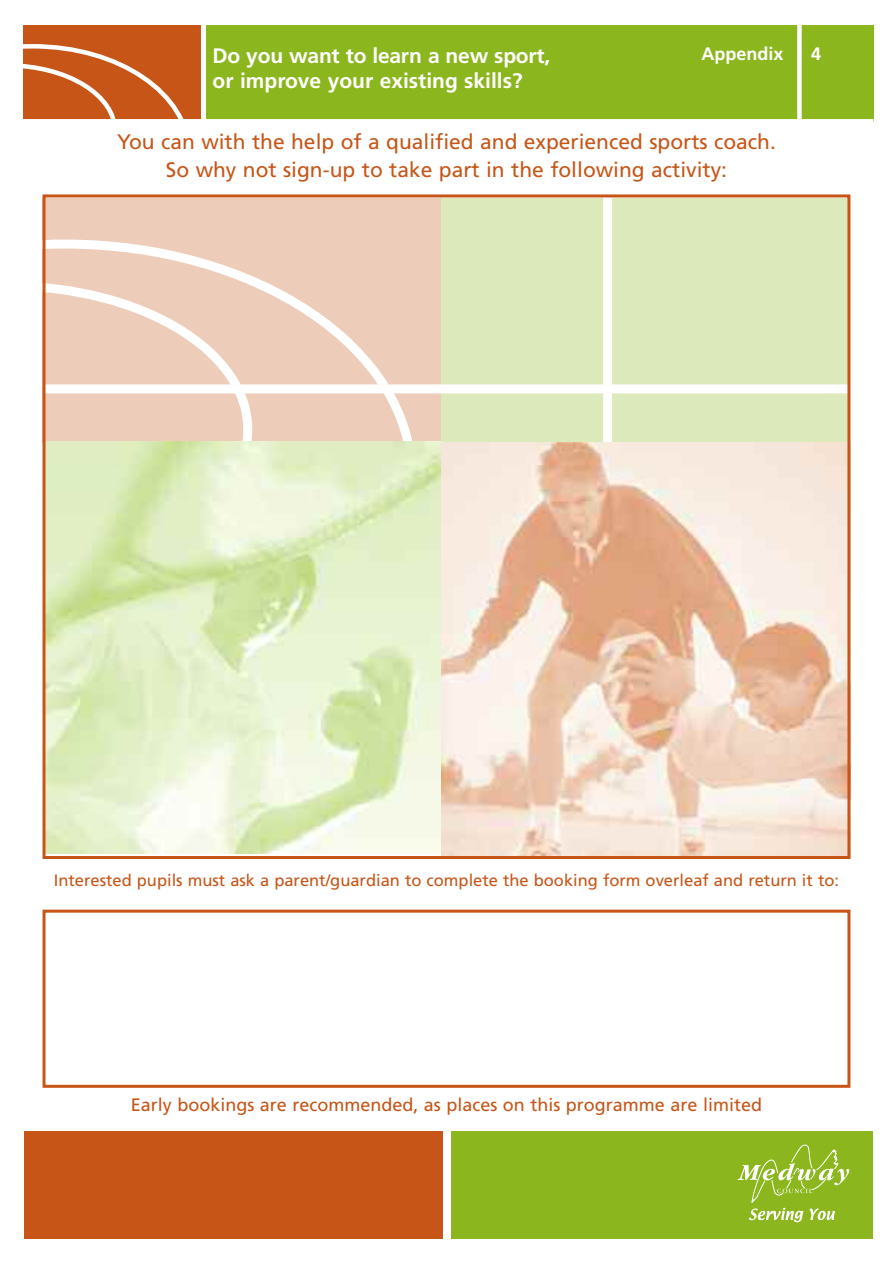
<style>
.page{position:relative;width:893px;height:1263px;background:#fff}
.page>*{position:absolute;margin:0;border:0;box-sizing:border-box;transform-origin:0 0}
.t1{font:21px/28.5px "Frutiger";color:#c75518;text-align:center}
.t2{font:700 21px/25.2px "Frutiger";color:#fff}
.t3{font:18px "Frutiger";color:#c75518}
.t4{font:700 18px "Frutiger";color:#fff}
.t5{font:16.5px "Frutiger";color:#c75518}
</style>
<div class="page">
<div style="left:206px;top:25px;width:667px;height:97px;background:#8bb61e"></div>
<div style="left:23px;top:25px;width:178px;height:98px;background:#c75518"></div>
<div style="left:797px;top:24px;width:5px;height:116px;background:#fff"></div>
<div style="left:19px;top:119px;width:854px;height:5px;background:#fff"></div>
<svg style="left:23px;top:44px;width:168px;height:196px"></svg>
<div style="left:43px;top:910px;width:807px;height:178px;border:3px solid #c75518"></div>
<div style="left:451px;top:1131px;width:422px;height:108px;background:#8bb61e"></div>
<svg style="left:749px;top:1208px;width:54px;height:14px"></svg>
<svg style="left:809px;top:1208px;width:26px;height:12px"></svg>
<svg style="left:738px;top:1145px;width:111px;height:57px"></svg>
<div style="left:24px;top:1131px;width:418px;height:108px;background:#c75518"></div>
<div style="left:70px;top:198px;width:780px;height:244px;background:#dce9bb"></div>
<div style="left:43px;top:198px;width:398px;height:244px;background:#eeccba"></div>
<div style="left:603px;top:197px;width:9px;height:252px;background:#fff"></div>
<div style="left:45px;top:384px;width:805px;height:9px;background:#fff"></div>
<svg style="left:42px;top:240px;width:374px;height:474px"></svg>
<img style="left:47px;top:442px;width:395px;height:412px">
<img style="left:442px;top:442px;width:404px;height:413px">
<div style="left:43px;top:194px;width:807px;height:665px;border:3px solid #c75518"></div>
<p class="t2" style="left:213px;top:44px;width:339px">Do you want to learn a new sport, or improve your existing skills?</p>
<p class="t4" style="left:702px;top:47px;width:83px">Appendix</p>
<p class="t4" style="left:811px;top:47px;width:12px">4</p>
<p class="t1" style="left:117px;top:129px;width:660px">You can with the help of a qualified and experienced sports coach.<br>So why not sign-up to take part in the following activity:</p>
<p class="t5" style="left:54px;top:874px;width:787px">Interested pupils must ask a parent/guardian to complete the booking form overleaf and return it to:</p>
<p class="t3" style="left:131px;top:1098px;width:632px">Early bookings are recommended, as places on this programme are limited</p>
</div>
